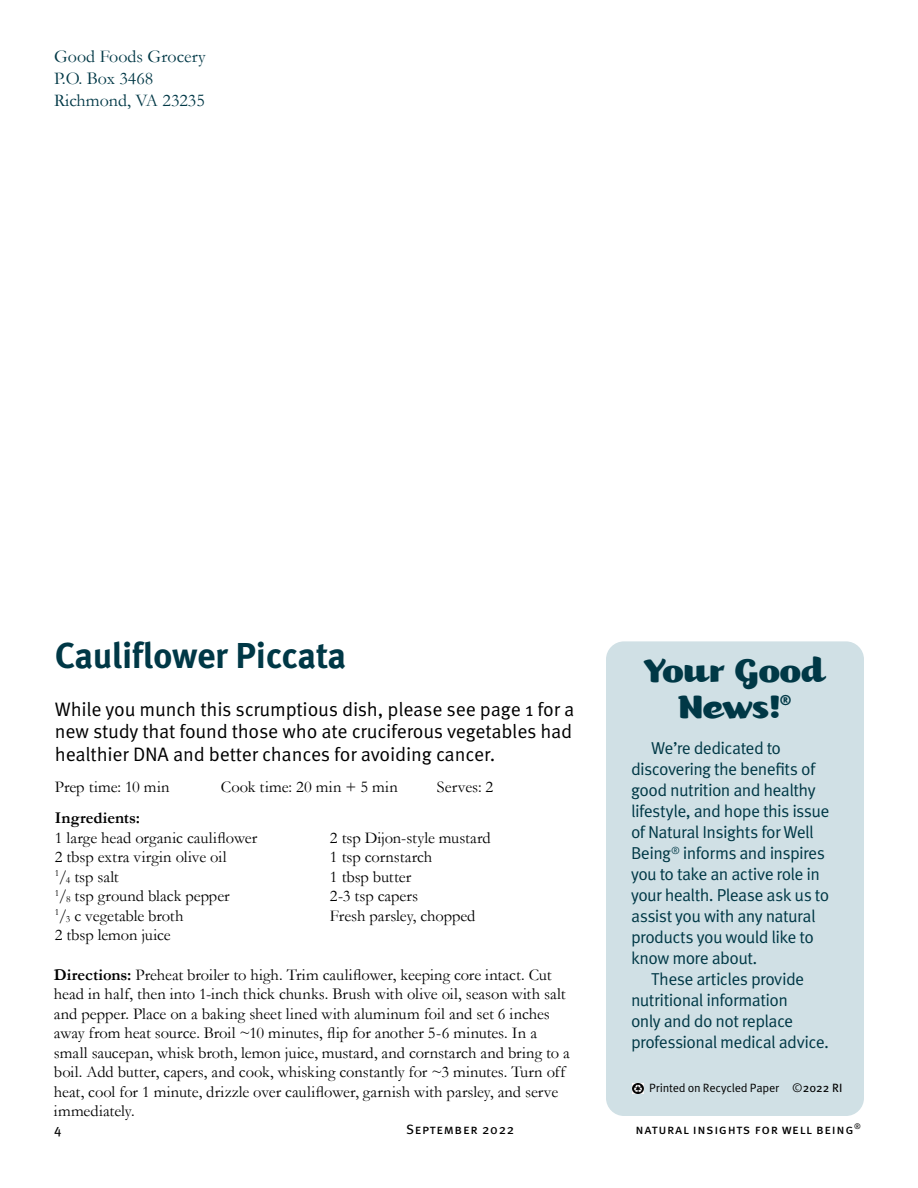
<style>
.page{position:relative;width:918px;height:1188px;background:#fff}
.page>*{position:absolute;margin:0;border:0;box-sizing:border-box;transform-origin:0 0}
.t1{font:39px/36px "Kari OSF";color:#003846;text-align:center}
.t2{font:700 36px "Meta OT";letter-spacing:-.01em;color:#003846}
.t3{font:19.5px/22.5px "Meta OT";letter-spacing:-.01em;color:#000;text-align:justify}
.t4{font:18px/21.6px "Garamond";color:#003846}
.t5{font:17.25px/21px "Meta OT";letter-spacing:-.04em;color:#003846}
.t6{font:16.5px/19.5px "Garamond";color:#000}
.t7{font:16.5px "Garamond";letter-spacing:.02em;color:#000}
.t8{font:700 16.5px "Garamond";color:#000}
.t9{font:700 13.95px "Meta OT";color:#003846}
.t10{font:13.5px "Meta OT";letter-spacing:.05em;color:#000}
.t11{font:12px "Meta OT";letter-spacing:-.015em;color:#000}
.s1{font-size:9.6px}
.s2{font-weight:700}
.s3{font-style:inherit}
</style>
<div class="page">
<div style="left:606px;top:641px;width:258px;height:475px;background:#d0e0e5;border-radius:18px"></div>
<svg style="left:633px;top:1083px;width:11px;height:11px"></svg>
<p class="t4" style="left:54px;top:45px;width:153px">Good Foods Grocery<br>P.O. Box 3468<br>Richmond, VA 23235</p>
<h2 class="t2" style="left:55px;top:633px;width:293px">Cauliflower Piccata</h2>
<p class="t3" style="left:55px;top:698px;width:521px">While you munch this scrumptious dish, please see page 1 for a new study that found those who ate cruciferous vegetables had healthier DNA and better chances for avoiding cancer.</p>
<p class="t6" style="left:55px;top:777px;width:116px">Prep time: 10 min</p>
<p class="t7" style="left:221px;top:776px;width:178px">Cook time: 20 min + 5 min</p>
<p class="t6" style="left:437px;top:777px;width:58px">Serves: 2</p>
<p class="t8" style="left:55px;top:807px;width:87px">Ingredients:</p>
<p class="t6" style="left:55px;top:827px;width:204px">1 large head organic cauliflower<br>2 tbsp extra virgin olive oil<br><sup>1</sup>/<span class="s1">4</span> tsp salt<br><sup>1</sup>/<span class="s1">8</span> tsp ground black pepper<br><sup>1</sup>/<span class="s1">3</span> c vegetable broth<br>2 tbsp lemon juice</p>
<p class="t6" style="left:330px;top:827px;width:162px">2 tsp Dijon-style mustard<br>1 tsp cornstarch<br>1 tbsp butter<br>2-3 tsp capers<br>Fresh parsley, chopped</p>
<p class="t6" style="left:54px;top:964px;width:517px"><span class="s2">Directions:</span> Preheat broiler to high. Trim cauliflower, keeping core intact. Cut head in half, then into 1-inch thick chunks. Brush with olive oil, season with salt and pepper. Place on a baking sheet lined with aluminum foil and set 6 inches away from heat source. Broil ~10 minutes, flip for another 5-6 minutes. In a small saucepan, whisk broth, lemon juice, mustard, and cornstarch and bring to a boil. Add butter, capers, and cook, whisking constantly for ~3 minutes. Turn off heat, cool for 1 minute, drizzle over cauliflower, garnish with parsley, and serve immediately.</p>
<h1 class="t1" style="left:644px;top:653px;width:184px">Your Good<br>News!</h1>
<p class="t9" style="left:780px;top:692px;width:13px">®</p>
<p class="t5" style="left:631px;top:738px;width:200px;text-indent:20px">We’re dedicated to discovering the benefits of good nutrition and healthy lifestyle, and hope this issue of Natural Insights for Well<br>Being<sup>®</sup> informs and inspires you to take an active role in your health. Please ask us to assist you with any natural products you would like to know more about.</p>
<p class="t5" style="left:631px;top:969px;width:200px;text-indent:20px">These articles provide nutritional information<br>only and do not replace professional medical advice.</p>
<p class="t11" style="left:649px;top:1081px;width:195px">Printed on Recycled Paper ©<span class="s3">2022 RI</span></p>
<p class="t10" style="left:54px;top:1121px;width:9px">4</p>
<p class="t10" style="left:406px;top:1121px;width:110px">September 2022</p>
<p class="t10" style="left:636px;top:1121px;width:227px">natural insights for well being<sup>®</sup></p>
</div>
